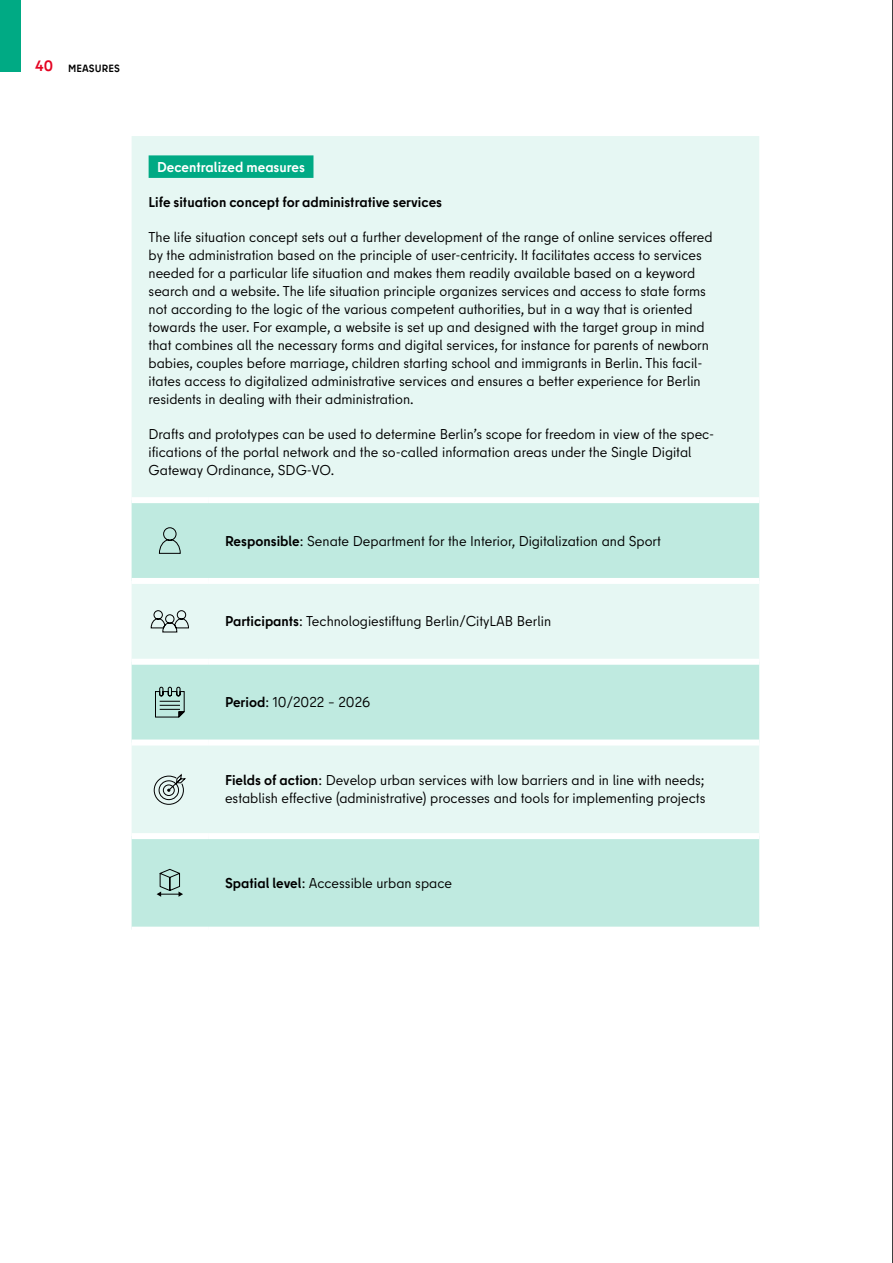
<style>
.page{position:relative;width:893px;height:1263px;background:#fff}
.page>*{position:absolute;margin:0;border:0;box-sizing:border-box;transform-origin:0 0}
.t1{font:14.25px/18px "Berlin Type";color:#000}
.t2{font:700 14.25px "Berlin Type";color:#000}
.t3{font:700 14.25px "Berlin Type";color:#fff}
.t4{font:700 10.5px "Berlin Type";letter-spacing:.01em;color:#000}
.s1{font-size:15px;color:#e40422}
.s2{font-weight:700}
</style>
<div class="page">
<div style="left:0;top:0;width:21px;height:72px;background:#00aa84"></div>
<div style="left:132px;top:136px;width:627px;height:361px;background:#e6f7f3"></div>
<svg style="left:132px;top:503px;width:627px;height:424px;background:#cfefe7"></svg>
<div style="left:132px;top:578px;width:76px;height:6px;background:#fff"></div>
<div style="left:208px;top:578px;width:551px;height:6px;background:#fff"></div>
<div style="left:132px;top:659px;width:76px;height:6px;background:#fff"></div>
<div style="left:208px;top:659px;width:551px;height:6px;background:#fff"></div>
<div style="left:132px;top:739px;width:76px;height:6px;background:#fff"></div>
<div style="left:208px;top:739px;width:551px;height:6px;background:#fff"></div>
<div style="left:208px;top:833px;width:551px;height:6px;background:#fff"></div>
<div style="left:132px;top:833px;width:76px;height:6px;background:#fff"></div>
<div style="left:149px;top:155px;width:164px;height:23px;background:#00aa84"></div>
<svg style="left:159px;top:527px;width:22px;height:27px"></svg>
<svg style="left:150px;top:610px;width:39px;height:23px"></svg>
<svg style="left:155px;top:686px;width:30px;height:33px"></svg>
<svg style="left:153px;top:774px;width:33px;height:31px"></svg>
<svg style="left:157px;top:868px;width:26px;height:29px"></svg>
<hr style="left:892px;top:0;width:1px;height:1263px;background:#000">
<p class="t4" style="left:35px;top:61px;width:86px"><span class="s1">40</span> MEASURES</p>
<p class="t3" style="left:157px;top:157px;width:149px">Decentralized measures</p>
<p class="t2" style="left:149px;top:192px;width:295px">Life situation concept for administrative services</p>
<p class="t1" style="left:149px;top:228px;width:565px">The life situation concept sets out a further development of the range of online services offered by the administration based on the principle of user-centricity. It facilitates access to services needed for a particular life situation and makes them readily available based on a keyword search and a website. The life situation principle organizes services and access to state forms not according to the logic of the various competent authorities, but in a way that is oriented towards the user. For example, a website is set up and designed with the target group in mind that combines all the necessary forms and digital services, for instance for parents of newborn babies, couples before marriage, children starting school and immigrants in Berlin. This facil&shy;itates access to digitalized administrative services and ensures a better experience for Berlin residents in dealing with their administration.</p>
<p class="t1" style="left:149px;top:425px;width:567px">Drafts and prototypes can be used to determine Berlin’s scope for freedom in view of the spec&shy;ifications of the portal network and the so-called information areas under the Single Digital<br>Gateway Ordinance, SDG-VO.</p>
<p class="t1" style="left:225px;top:532px;width:437px"><span class="s2">Responsible</span>: Senate Department for the Interior, Digitalization and Sport</p>
<p class="t1" style="left:225px;top:612px;width:328px"><span class="s2">Participants</span>: Technologiestiftung Berlin/CityLAB Berlin</p>
<p class="t1" style="left:225px;top:693px;width:147px"><span class="s2">Period</span>: 10/2022 – 2026</p>
<p class="t1" style="left:225px;top:771px;width:482px"><span class="s2">Fields of action</span>: Develop urban services with low barriers and in line with needs; establish effective (administrative) processes and tools for implementing projects</p>
<p class="t1" style="left:225px;top:874px;width:228px"><span class="s2">Spatial level</span>: Accessible urban space</p>
</div>
